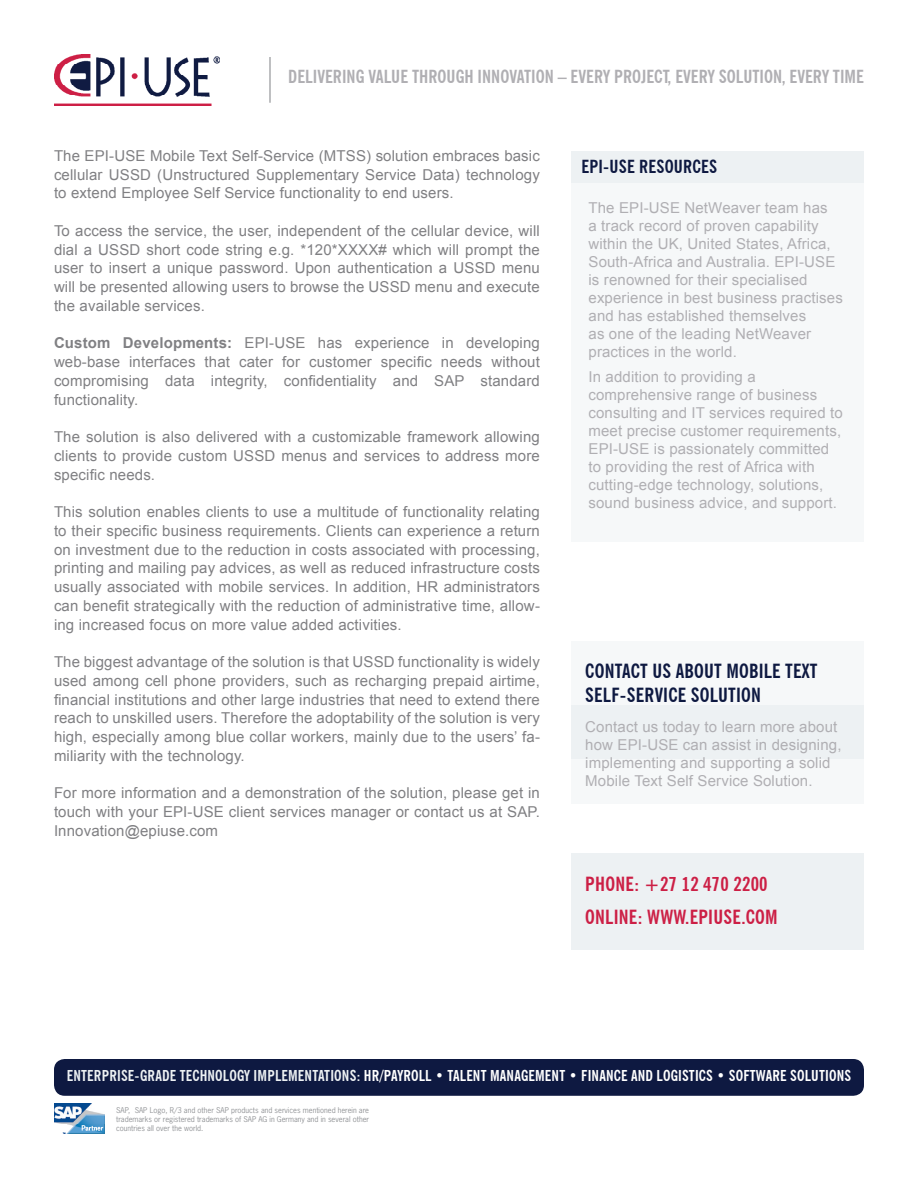
<style>
.page{position:relative;width:918px;height:1188px;background:#fff}
.page>*{position:absolute;margin:0;border:0;box-sizing:border-box;transform-origin:0 0}
.t1{font:700 condensed 19.5px/23.4px "News Gothic BT";letter-spacing:.01em;color:#0e1941}
.t2{font:700 condensed 19.5px "News Gothic BT";letter-spacing:.01em;color:#cc1f45}
.t3{font:700 condensed 18px "News Gothic BT";color:#b0afb3}
.t4{font:700 condensed 18px "News Gothic BT";letter-spacing:.01em;color:#0e1941}
.t5{font:15px/18.8px "Arial";letter-spacing:.01em;color:#808083;text-align:justify}
.t6{font:15px/18px "Arial";letter-spacing:.01em;color:#b0afb3}
.t7{font:700 condensed 15px "News Gothic BT";letter-spacing:.01em;color:#fff}
.t8{font:7.5px/9px "News Gothic Std";color:#939598;text-align:justify}
.s1{font-weight:700}
.s2{color:#edf1f3}
</style>
<div class="page">
<div style="left:54px;top:1059px;width:810px;height:37px;background:#0e1941;border-radius:11px"></div>
<img style="left:54px;top:1104px;width:50px;height:30px">
<hr style="left:270px;top:57px;width:1px;height:46px;background:#808285">
<img style="left:54px;top:55px;width:165px;height:50px">
<div style="left:571px;top:641px;width:293px;height:163px;background:#f6f8f9"></div>
<div style="left:571px;top:705px;width:293px;height:54px;background:#edf1f3"></div>
<div style="left:571px;top:921px;width:293px;height:29px;background:#edf1f3"></div>
<div style="left:571px;top:853px;width:293px;height:68px;background:#edf1f3"></div>
<div style="left:571px;top:169px;width:293px;height:373px;background:#f6f8f9"></div>
<div style="left:571px;top:151px;width:293px;height:32px;background:#edf1f3"></div>
<p class="t3" style="left:288px;top:66px;width:577px">DELIVERING VALUE THROUGH INNOVATION – EVERY PROJECT, EVERY SOLUTION, EVERY TIME</p>
<p class="t5" style="left:54px;top:146px;width:487px">The EPI-USE Mobile Text Self-Service (MTSS) solution embraces basic cellular USSD (Unstructured Supplementary Service Data) technology to extend Employee Self Service functionality to end users.</p>
<p class="t5" style="left:54px;top:221px;width:487px">To access the service, the user, independent of the cellular device, will dial a USSD short code string e.g. *120*XXXX# which will prompt the user to insert a unique password. Upon authentication a USSD menu will be presented allowing users to browse the USSD menu and execute the available services.</p>
<p class="t5" style="left:54px;top:334px;width:487px"><span class="s1">Custom Developments:</span> EPI-USE has experience in developing web-base interfaces that cater for customer specific needs without compromising data integrity, confidentiality and SAP standard functionality.</p>
<p class="t5" style="left:54px;top:428px;width:487px">The solution is also delivered with a customizable framework allowing clients to provide custom USSD menus and services to address more specific needs.</p>
<p class="t5" style="left:54px;top:503px;width:487px">This solution enables clients to use a multitude of functionality relating to their specific business requirements. Clients can experience a return on investment due to the reduction in costs associated with processing, printing and mailing pay advices, as well as reduced infrastructure costs usually associated with mobile services. In addition, HR administrators can benefit strategically with the reduction of administrative time, allow&shy;ing increased focus on more value added activities.</p>
<p class="t5" style="left:54px;top:653px;width:487px">The biggest advantage of the solution is that USSD functionality is widely used among cell phone providers, such as recharging prepaid airtime, financial institutions and other large industries that need to extend there reach to unskilled users. Therefore the adoptability of the solution is very high, especially among blue collar workers, mainly due to the users’ fa&shy;miliarity with the technology.</p>
<p class="t5" style="left:54px;top:784px;width:487px">For more information and a demonstration of the solution, please get in touch with your EPI-USE client services manager or contact us at SAP.<br>Innovation@epiuse.com</p>
<p class="t4" style="left:581px;top:155px;width:137px">EPI-USE RESOURCES</p>
<p class="t6" style="left:589px;top:199px;width:256px">The EPI-USE NetWeaver team has<br>a track record of proven capability within the UK, United States, Africa, South-Africa and Australia. EPI-USE is renowned for their specialised experience in best business practises and has established themselves<br>as one of the leading NetWeaver practices in the world.</p>
<p class="t6" style="left:589px;top:367px;width:256px">In addition to providing a comprehensive range of business consulting and IT services required to meet precise customer requirements, EPI-USE is passionately committed to providing the rest of Africa with cutting-edge technology, solutions, sound business advice, and support.</p>
<p class="t1" style="left:585px;top:660px;width:234px">CONTACT US ABOUT MOBILE TEXT<br>SELF-SERVICE SOLUTION</p>
<p class="t6" style="left:585px;top:718px;width:258px">Contact us today to learn more about how EPI-USE can assist in designing, implementing and supporting a solid Mobile Text Self Service Solution.</p>
<p class="t2" style="left:585px;top:872px;width:184px">PHONE: +27 12 470 2200</p>
<p class="t2" style="left:585px;top:905px;width:194px">ONLINE: WWW.EPIUSE.COM</p>
<p class="t7" style="left:67px;top:1067px;width:786px"><span class="s2">ENTERPRISE-GRADE TECHNOLOGY IMPLEMENTATIONS:</span> HR/PAYROLL • TALENT MANAGEMENT • FINANCE AND LOGISTICS • SOFTWARE SOLUTIONS</p>
<p class="t8" style="left:116px;top:1106px;width:255px">SAP, SAP Logo, R/3 and other SAP products and services mentioned herein are trademarks or registered trademarks of SAP AG in Germany and in several other countries all over the world.</p>
</div>
